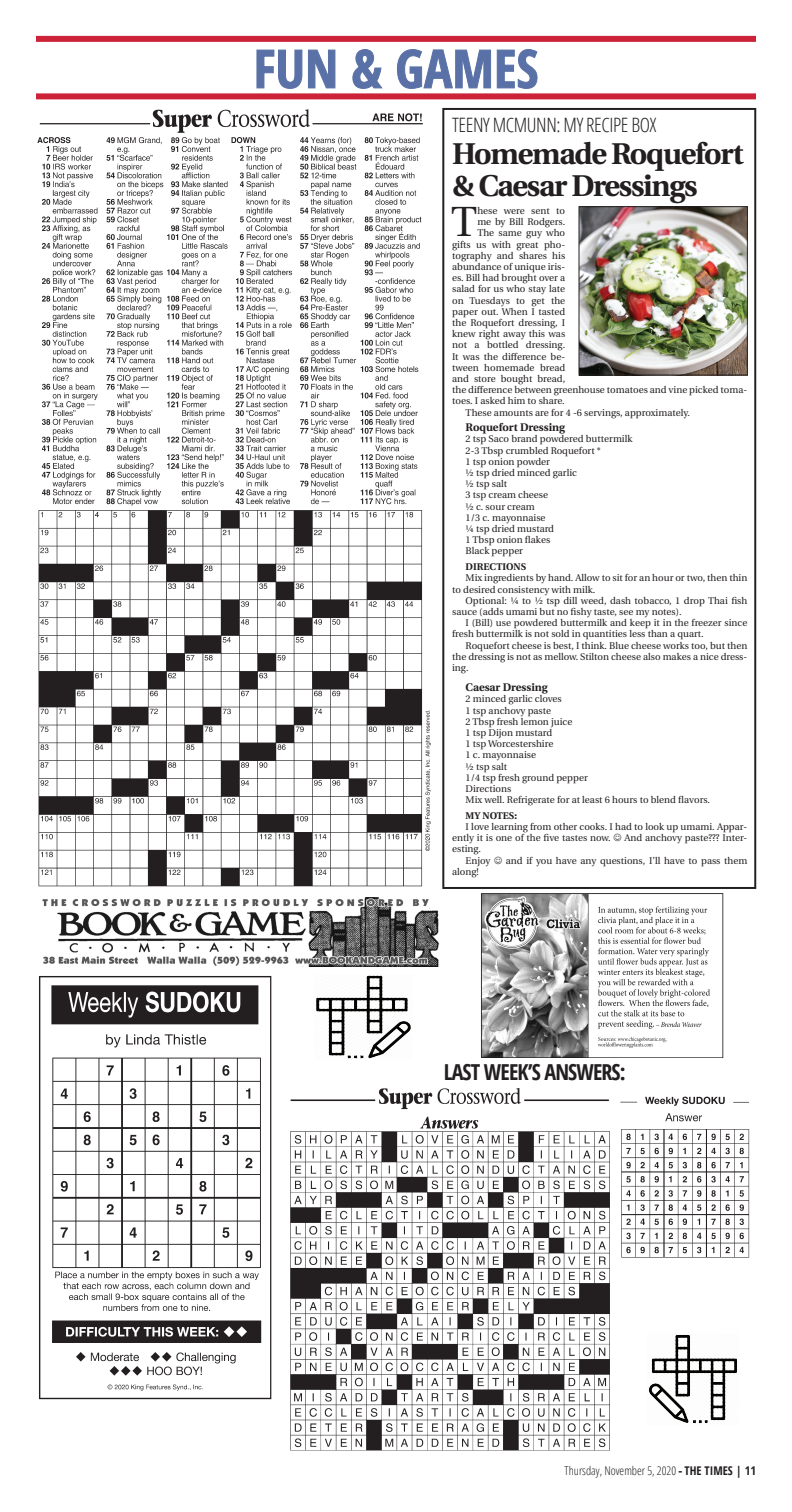
<style>
.page{position:relative;width:792px;height:1512px;background:#fff}
.page>*{position:absolute;margin:0;border:0;box-sizing:border-box;transform-origin:0 0}
.t1{font:700 condensed 53px "Open Sans";color:#5971a6}
.t2{font:42.1px "Heuristica";color:#231f20}
.t3{font:700 30px/32px "Heuristica";letter-spacing:-.04em;color:#231f20}
.t4{font:700 condensed 22px "Open Sans";letter-spacing:-.04em;color:#231f20}
.t5{font:300 condensed 19.8px "Open Sans";letter-spacing:-.02em;color:#231f20}
.t6{font:300 condensed 12px "Open Sans";color:#231f20}
.t7{font:700 11px "Heuristica";color:#231f20}
.t8{font:9.7px/11.2px "Heuristica";color:#231f20}
.t9{font:700 9.7px "Heuristica";color:#231f20}
.s1{font-weight:700;font-stretch:normal}
.s2{font-weight:700}
</style>
<div class="page">
<div style="left:36px;top:36px;width:720px;height:6px;background:#cc2338"></div>
<div style="left:36px;top:93px;width:720px;height:6px;background:#cc2338"></div>
<svg style="left:256px;top:49px;width:80px;height:40px"></svg>
<svg style="left:352px;top:49px;width:31px;height:40px"></svg>
<svg style="left:397px;top:49px;width:141px;height:40px"></svg>
<div style="left:442px;top:108px;width:314px;height:781px;border:2px solid #231f20"></div>
<img style="left:42px;top:898px;width:397px;height:69px">
<img style="left:316px;top:975px;width:95px;height:84px">
<img style="left:649px;top:1334px;width:89px;height:90px">
<img style="left:481px;top:893px;width:243px;height:164px">
<img style="left:620px;top:1096px;width:130px;height:162px">
<img style="left:39px;top:976px;width:233px;height:424px">
<img style="left:290px;top:1088px;width:320px;height:363px">
<img style="left:37px;top:109px;width:394px;height:778px">
<img style="left:581px;top:208px;width:165px;height:165px">
<div style="left:579px;top:206px;width:169px;height:169px;border:1px solid #231f20"></div>
<h1 class="t1" style="left:254px;top:32px;width:286px">FUN &amp; GAMES</h1>
<h3 class="t5" style="left:452px;top:111px;width:206px">TEENY MCMUNN: MY RECIPE BOX</h3>
<h3 class="t3" style="left:452px;top:136px;width:293px">Homemade Roquefort &amp; Caesar Dressings</h3>
<h2 class="t2" style="left:451px;top:190px;width:28px">T</h2>
<p class="t8" style="left:477px;top:205px;width:89px">hese were sent to</p>
<p class="t8" style="left:477px;top:216px;width:89px">me by Bill Rodgers.</p>
<p class="t8" style="left:477px;top:228px;width:89px">The same guy who</p>
<p class="t8" style="left:452px;top:239px;width:115px">gifts us with great pho-</p>
<p class="t8" style="left:452px;top:250px;width:115px">tography and shares his</p>
<p class="t8" style="left:452px;top:261px;width:115px">abundance of unique iris-</p>
<p class="t8" style="left:452px;top:272px;width:115px">es. Bill had brought over a</p>
<p class="t8" style="left:452px;top:284px;width:115px">salad for us who stay late</p>
<p class="t8" style="left:452px;top:295px;width:115px">on Tuesdays to get the</p>
<p class="t8" style="left:452px;top:306px;width:115px">paper out. When I tasted</p>
<p class="t8" style="left:452px;top:317px;width:115px">the Roquefort dressing, I</p>
<p class="t8" style="left:452px;top:328px;width:115px">knew right away this was</p>
<p class="t8" style="left:452px;top:340px;width:115px">not a bottled dressing.</p>
<p class="t8" style="left:452px;top:351px;width:115px">It was the difference be-</p>
<p class="t8" style="left:452px;top:362px;width:115px">tween homemade bread</p>
<p class="t8" style="left:452px;top:373px;width:115px">and store bought bread,</p>
<p class="t8" style="left:452px;top:384px;width:297px">the difference between greenhouse tomatoes and vine picked toma-</p>
<p class="t8" style="left:452px;top:396px;width:114px">toes. I asked him to share.</p>
<p class="t8" style="left:466px;top:407px;width:226px">These amounts are for 4 -6 servings, approximately.</p>
<p class="t7" style="left:466px;top:419px;width:101px">Roquefort Dressing</p>
<p class="t8" style="left:466px;top:434px;width:168px">2 tsp Saco brand powdered buttermilk<br>2-3 Tbsp crumbled Roquefort *<br>1 tsp onion powder<br>½ tsp dried minced garlic<br>½ tsp salt<br>3 tsp cream cheese<br>½ c. sour cream<br>1/3 c. mayonnaise<br>¼ tsp dried mustard<br>1 Tbsp onion flakes<br>Black pepper</p>
<p class="t9" style="left:466px;top:559px;width:62px">DIRECTIONS</p>
<p class="t8" style="left:452px;top:573px;width:297px;text-indent:14px">Mix ingredients by hand. Allow to sit for an hour or two, then thin to desired consistency with milk.</p>
<p class="t8" style="left:452px;top:595px;width:297px;text-indent:14px">Optional: ¼ to ½ tsp dill weed, dash tobacco, 1 drop Thai fish sauce (adds umami but no fishy taste, see my notes).</p>
<p class="t8" style="left:452px;top:617px;width:297px;text-indent:14px">I (Bill) use powdered buttermilk and keep it in the freezer since fresh buttermilk is not sold in quantities less than a quart.</p>
<p class="t8" style="left:452px;top:640px;width:297px;text-align:justify;text-indent:14px">Roquefort cheese is best, I think. Blue cheese works too, but then the dressing is not as mellow. Stilton cheese also makes a nice dress&shy;ing.</p>
<p class="t7" style="left:466px;top:679px;width:84px">Caesar Dressing</p>
<p class="t8" style="left:466px;top:694px;width:246px">2 minced garlic cloves<br>1 tsp anchovy paste<br>2 Tbsp fresh lemon juice<br>1 tsp Dijon mustard<br>1 tsp Worcestershire<br>1 c. mayonnaise<br>½ tsp salt<br>1/4 tsp fresh ground pepper<br>Directions<br>Mix well. Refrigerate for at least 6 hours to blend flavors.</p>
<p class="t9" style="left:466px;top:808px;width:53px">MY NOTES:</p>
<p class="t8" style="left:452px;top:821px;width:297px;text-indent:14px">I love learning from other cooks. I had to look up umami. Appar&shy;ently it is one of the five tastes now.</p>
<p class="t8" style="left:624px;top:832px;width:124px">And anchovy paste??? Inter-</p>
<p class="t8" style="left:466px;top:844px;width:26px;text-indent:-14px">esting.<br>Enjoy</p>
<p class="t8" style="left:506px;top:855px;width:243px">and if you have any questions, I’ll have to pass them</p>
<p class="t8" style="left:452px;top:866px;width:28px">along!</p>
<h3 class="t4" style="left:444px;top:1057px;width:184px">LAST WEEK’S ANSWERS:</h3>
<p class="t6" style="left:565px;top:1463px;width:193px">Thursday, November 5, 2020 <span class="s1">-</span> <span class="s2">THE TIMES | 11</span></p>
</div>
